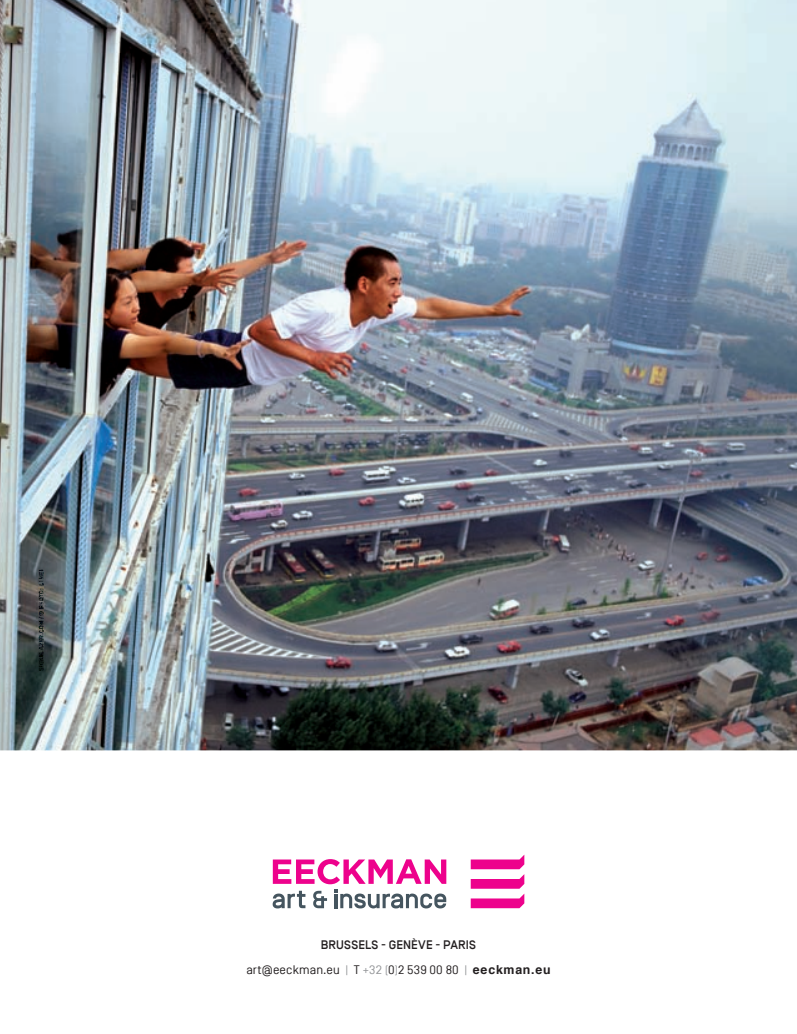
<style>
.page{position:relative;width:797px;height:1034px;background:#fff}
.page>*{position:absolute;margin:0;border:0;box-sizing:border-box;transform-origin:0 0}
.t1{font:12.38px "Simplon BP Regular";letter-spacing:.01em;color:#231f20}
.t2{font:500 12.38px "Simplon BP";letter-spacing:.01em;color:#231f20}
.t3{font:500 6.12px "Simplon BP";letter-spacing:.025em;color:#00020a}
.s1{color:#021212}
.s2{color:#020e14}
.s3{color:#020a0d}
.s4{color:#0c1a27}
.s5{color:#0e1b18}
.s6{color:#182729}
.s7{color:#090c12}
.s8{color:#020c0e}
.s9{color:#0c101c}
.s10{color:#212427}
.s11{color:#171e1e}
.s12{color:#1f2320}
.s13{color:#091011}
.s14{color:#10181a}
.s15{color:#081622}
.s16{color:#07150a}
.s17{color:#939598}
.s18{font-family:"Helvetica";font-weight:700}
</style>
<div class="page">
<img style="left:0;top:0;width:797px;height:750px">
<img style="left:39px;top:570px;width:4px;height:101px">
<svg style="left:470px;top:855px;width:54px;height:53px"></svg>
<svg style="left:273px;top:859px;width:173px;height:49px"></svg>
<p class="t3" style="left:39px;top:671px;width:103px;rotate:-90deg">SIGN <span class="s1">A</span><span class="s2">L</span><span class="s3">E</span> <span class="s4">Z</span><span class="s5">E</span><span class="s6">R.C</span><span class="s7">O</span><span class="s8">M /</span> <span class="s9">© P</span><span class="s10">HO</span> <span class="s11">O</span><span class="s12">T</span> <span class="s13">L</span><span class="s14">:</span> <span class="s15">I WE</span><span class="s16">I</span></p>
<p class="t2" style="left:321px;top:940px;width:157px">BRUSSELS - GENÈVE - PARIS</p>
<p class="t1" style="left:246px;top:965px;width:306px">art@eeckman.eu <span class="s17">|</span> T <span class="s17">+32 (</span>0<span class="s17">)</span>2 539 00 80 <span class="s17">|</span> <span class="s18">eeckman.eu</span></p>
</div>
